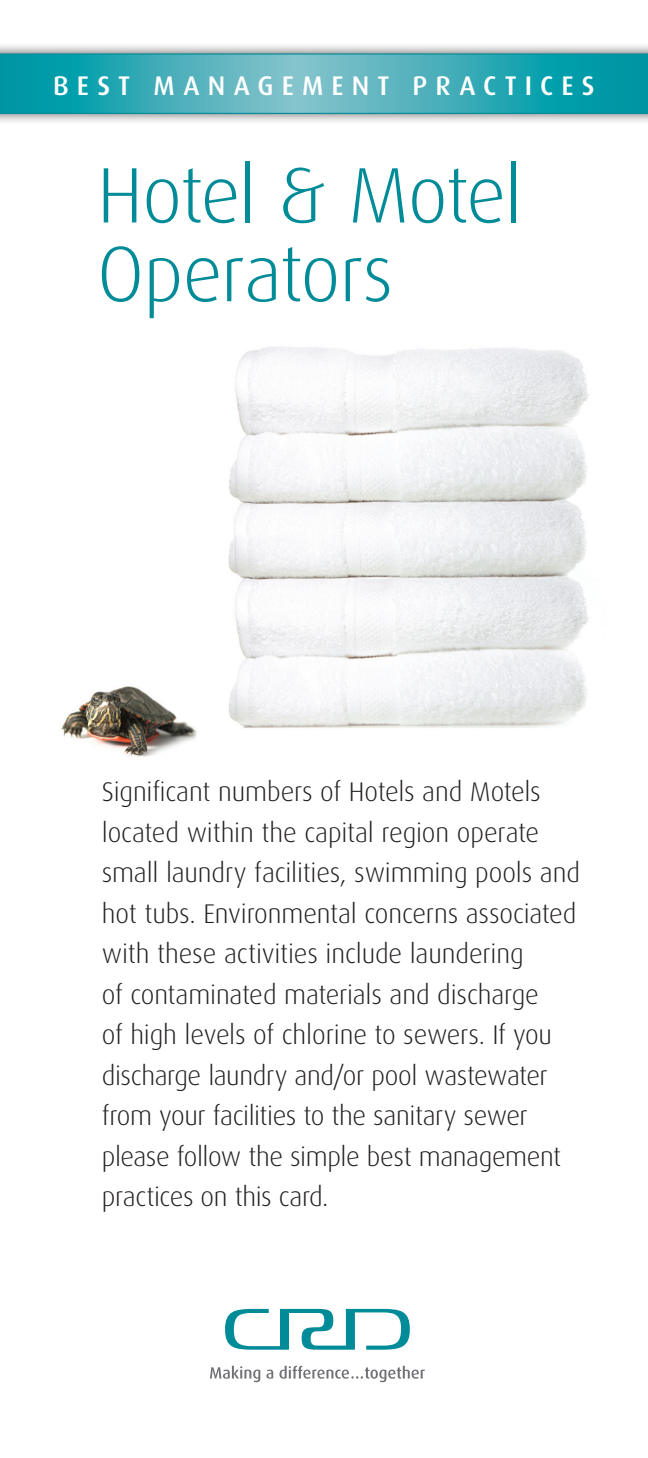
<style>
.page{position:relative;width:648px;height:1458px;background:#fff}
.page>*{position:absolute;margin:0;border:0;box-sizing:border-box;transform-origin:0 0}
.t1{font:300 78.75px/78.8px "Dax OT";letter-spacing:-.02em;color:#008b98}
.t2{font:300 27px/40.5px "Dax OT";letter-spacing:-.01em;color:#231f20}
.t3{font:500 27px "Dax OT";letter-spacing:.3em;color:#fff}
</style>
<div class="page">
<div style="left:0;top:42px;width:648px;height:83px;background:#231f20;opacity:.75"></div>
<svg style="left:0;top:53px;width:648px;height:61px"></svg>
<svg style="left:225px;top:1309px;width:185px;height:41px"></svg>
<svg style="left:210px;top:1366px;width:50px;height:16px"></svg>
<svg style="left:266px;top:1370px;width:7px;height:9px"></svg>
<svg style="left:279px;top:1366px;width:146px;height:16px"></svg>
<img style="left:61px;top:346px;width:529px;height:411px">
<p class="t3" style="left:53px;top:59px;width:543px">BEST MANAGEMENT PRACTICES</p>
<p class="t1" style="left:97px;top:142px;width:426px">Hotel &amp; Motel<br>Operators</p>
<p class="t2" style="left:102px;top:767px;width:480px">Significant numbers of Hotels and Motels located within the capital region operate small laundry facilities, swimming pools and hot tubs. Environmental concerns associated with these activities include laundering<br>of contaminated materials and discharge<br>of high levels of chlorine to sewers. If you discharge laundry and/or pool wastewater from your facilities to the sanitary sewer please follow the simple best management practices on this card.</p>
</div>
